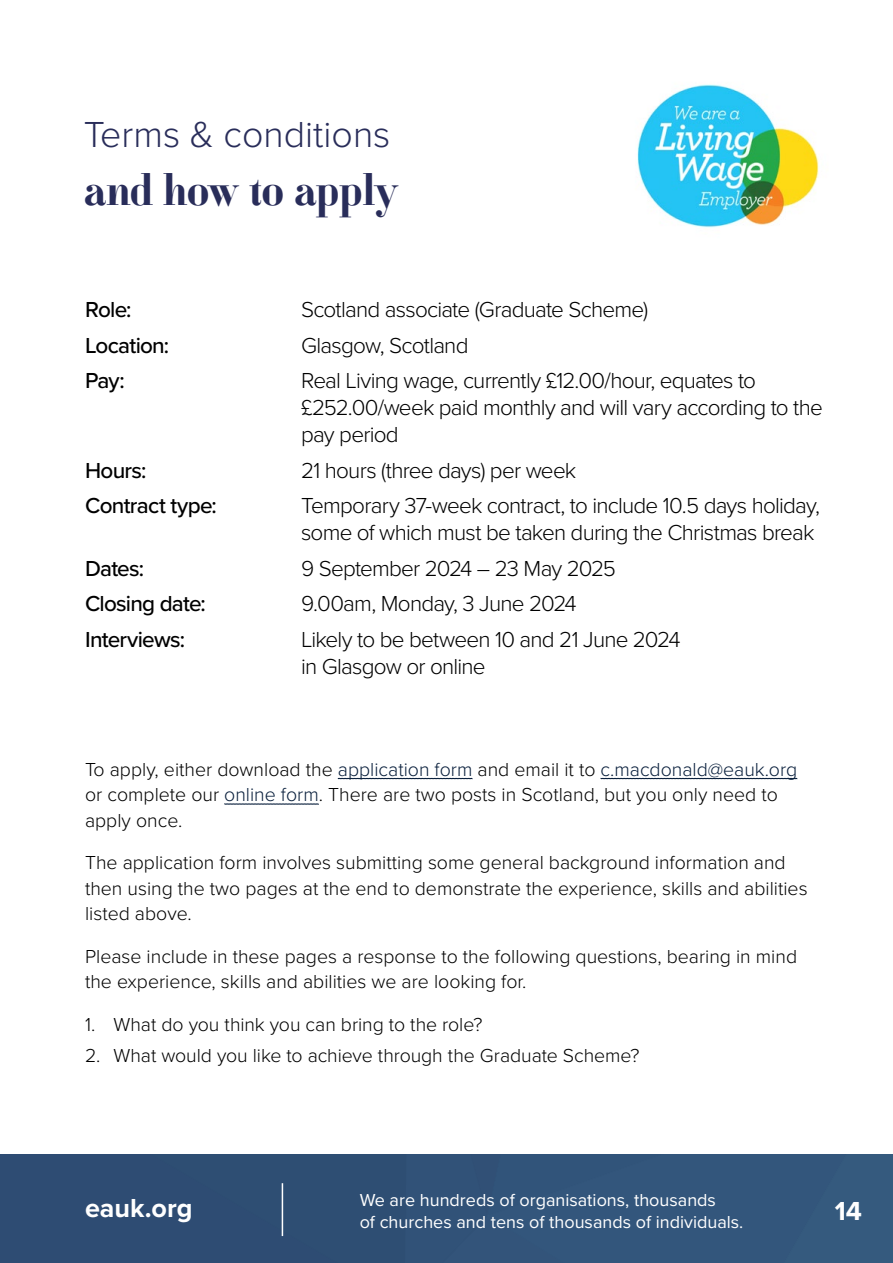
<style>
.page{position:relative;width:893px;height:1263px;background:#fff}
.page>*{position:absolute;margin:0;border:0;box-sizing:border-box;transform-origin:0 0}
.t1{font:46.5px "Waymar";letter-spacing:-.02em;color:#292d5a}
.t2{font:300 37.5px "Proxima Nova";color:#292d5a}
.t3{font:700 27px "Proxima Nova";color:#fff}
.t4{font:300 22.5px/27px "Proxima Nova";letter-spacing:-.035em;color:#000}
.t5{font:500 22.5px "Proxima Nova";letter-spacing:-.035em;color:#000}
.t6{font:300 19.5px/25.5px "Proxima Nova";color:#000}
.t7{font:18px/21.6px "Proxima Nova";color:#fff}
.s1{color:#091f3c}
</style>
<div class="page">
<div style="left:0;top:1154px;width:893px;height:109px;background:#315278"></div>
<svg style="left:338px;top:778px;width:135px;height:1px"></svg>
<svg style="left:600px;top:778px;width:197px;height:1px"></svg>
<svg style="left:224px;top:804px;width:95px;height:1px"></svg>
<hr style="left:282px;top:1183px;width:1px;height:53px;background:#fff">
<img style="left:637px;top:84px;width:182px;height:144px">
<h2 class="t2" style="left:84px;top:106px;width:308px">Terms &amp; conditions</h2>
<h1 class="t1" style="left:84px;top:161px;width:317px">and how to apply</h1>
<p class="t5" style="left:85px;top:293px;width:48px">Role:</p>
<p class="t4" style="left:301px;top:295px;width:349px">Scotland associate (Graduate Scheme)</p>
<p class="t5" style="left:85px;top:328px;width:86px">Location:</p>
<p class="t4" style="left:301px;top:330px;width:169px">Glasgow, Scotland</p>
<p class="t5" style="left:85px;top:364px;width:41px">Pay:</p>
<p class="t4" style="left:301px;top:366px;width:523px">Real Living wage, currently £12.00/hour, equates to £252.00/week paid monthly and will vary according to the pay period</p>
<p class="t5" style="left:85px;top:453px;width:63px">Hours:</p>
<p class="t4" style="left:301px;top:455px;width:277px">21 hours (three days) per week</p>
<p class="t5" style="left:85px;top:489px;width:133px">Contract type:</p>
<p class="t4" style="left:301px;top:491px;width:520px">Temporary 37-week contract, to include 10.5 days holiday, some of which must be taken during the Christmas break</p>
<p class="t5" style="left:85px;top:551px;width:61px">Dates:</p>
<p class="t4" style="left:301px;top:553px;width:316px">9 September 2024 – 23 May 2025</p>
<p class="t5" style="left:85px;top:587px;width:122px">Closing date:</p>
<p class="t4" style="left:301px;top:589px;width:277px">9.00am, Monday, 3 June 2024</p>
<p class="t5" style="left:85px;top:622px;width:101px">Interviews:</p>
<p class="t4" style="left:301px;top:624px;width:381px">Likely to be between 10 and 21 June 2024 in Glasgow or online</p>
<p class="t6" style="left:85px;top:755px;width:714px">To apply, either download the <span class="s1">application form</span> and email it to <span class="s1">c.macdonald@eauk.org </span>or complete our <span class="s1">online form</span>. There are two posts in Scotland, but you only need to apply once.</p>
<p class="t6" style="left:85px;top:849px;width:724px">The application form involves submitting some general background information and then using the two pages at the end to demonstrate the experience, skills and abilities listed above.</p>
<p class="t6" style="left:85px;top:942px;width:714px">Please include in these pages a response to the following questions, bearing in mind the experience, skills and abilities we are looking for.</p>
<p class="t6" style="left:85px;top:1010px;width:399px">1. What do you think you can bring to the role?</p>
<p class="t6" style="left:85px;top:1042px;width:556px">2. What would you like to achieve through the Graduate Scheme?</p>
<h3 class="t3" style="left:85px;top:1188px;width:109px">eauk.org</h3>
<p class="t7" style="left:360px;top:1188px;width:385px">We are hundreds of organisations, thousands<br>of churches and tens of thousands of individuals.</p>
<h3 class="t3" style="left:835px;top:1191px;width:29px">14</h3>
</div>
